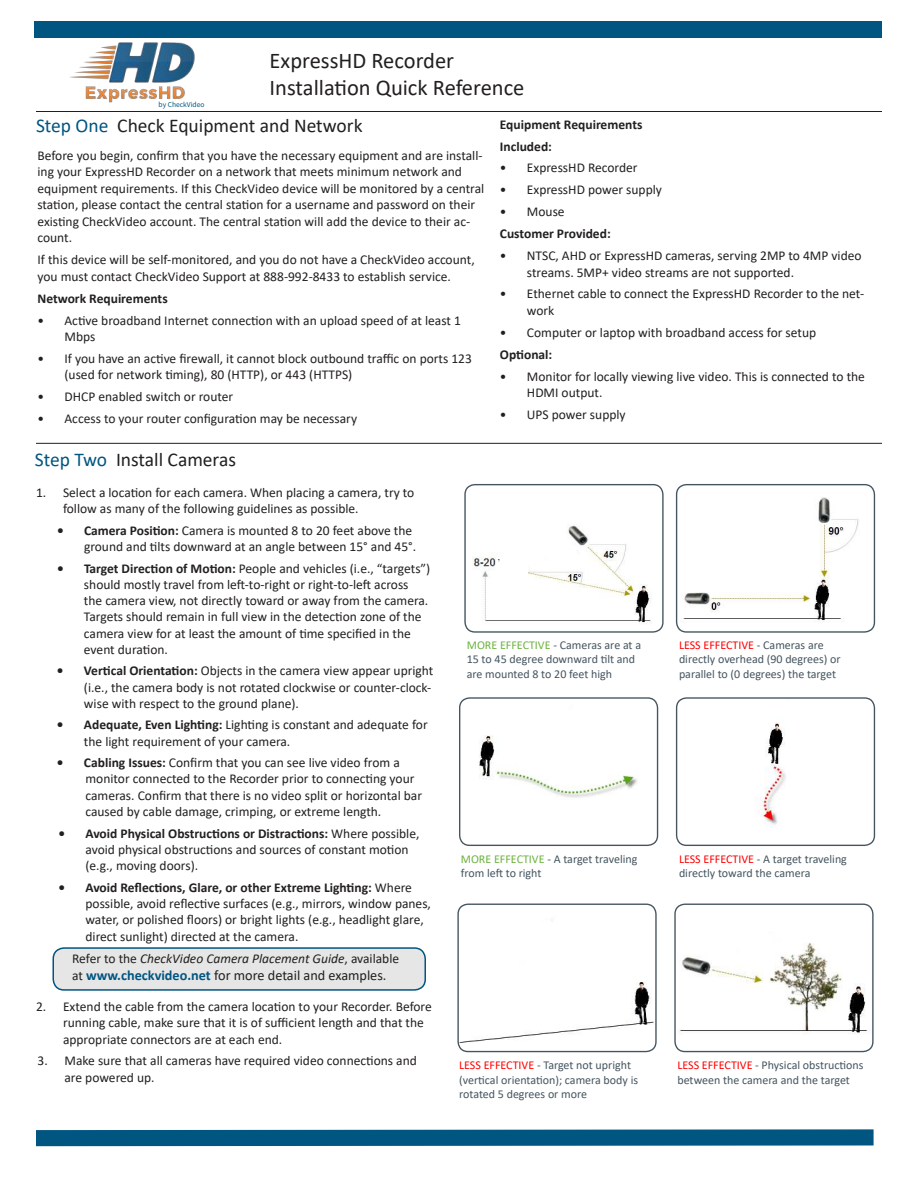
<style>
.page{position:relative;width:918px;height:1188px;background:#fff}
.page>*{position:absolute;margin:0;border:0;box-sizing:border-box;transform-origin:0 0}
.t1{font:22.5px/27px "Calibri";color:#221f1f}
.t2{font:19.5px "Calibri";color:#221f1f}
.t3{font:14.25px "Calibri";color:#221f1f}
.t4{font:13.5px/16.2px "Calibri";color:#221f1f}
.t5{font:700 13.5px/21.9px "Calibri";color:#221f1f}
.t6{font:italic 13.5px "Calibri";color:#221f1f}
.t7{font:12px/14.4px "Calibri";color:#45555f}
.t8{font:9px "Times New Roman";color:#221f1f}
.t9{font:7.5px "Source Sans Pro";color:#005581}
.s1{color:#005581}
.s2{font-weight:700}
.s3{font-style:normal}
.s4{font-size:13.5px}
.s5{font-weight:700;color:#005581}
.s6{color:#6cb33e}
.s7{color:#f00}
</style>
<div class="page">
<div style="left:53px;top:948px;width:372px;height:42px;background:#e6e6e6;border-radius:11px"></div>
<div style="left:53px;top:947px;width:373px;height:44px;border:2px solid #005581;border-radius:11px"></div>
<img style="left:466px;top:525px;width:196px;height:100px">
<div style="left:464px;top:484px;width:200px;height:149px;border:1px solid #45555f;border-radius:10px"></div>
<img style="left:683px;top:497px;width:176px;height:125px">
<div style="left:676px;top:484px;width:199px;height:149px;border:1px solid #45555f;border-radius:10px"></div>
<img style="left:479px;top:735px;width:159px;height:63px">
<div style="left:459px;top:697px;width:199px;height:149px;border:1px solid #45555f;border-radius:10px"></div>
<img style="left:677px;top:698px;width:197px;height:129px">
<div style="left:676px;top:697px;width:199px;height:149px;border:1px solid #45555f;border-radius:10px"></div>
<hr style="left:36px;top:443px;width:846px;height:1px;background:#221f1f">
<div style="left:35px;top:21px;width:847px;height:17px;background:#005581"></div>
<svg style="left:36px;top:1129px;width:838px;height:17px;background:#0d5e87"></svg>
<hr style="left:36px;top:111px;width:846px;height:1px;background:#221f1f">
<img style="left:458px;top:904px;width:198px;height:139px">
<div style="left:457px;top:904px;width:200px;height:148px;border:1px solid #45555f;border-radius:10px"></div>
<img style="left:676px;top:943px;width:196px;height:102px">
<div style="left:674px;top:904px;width:200px;height:148px;border:1px solid #45555f;border-radius:10px"></div>
<div style="left:496px;top:557px;width:10px;height:12px;background:#fff"></div>
<div style="left:498px;top:554px;width:30px;height:27px;background:#fff"></div>
<img style="left:70px;top:42px;width:125px;height:61px">
<p class="t9" style="left:159px;top:102px;width:47px">by CheckVideo</p>
<h1 class="t1" style="left:270px;top:46px;width:256px">ExpressHD Recorder<br>Installation Quick Reference</h1>
<h2 class="t2" style="left:36px;top:112px;width:328px"><span class="s1">Step One</span> Check Equipment and Network</h2>
<p class="t4" style="left:38px;top:147px;width:448px">Before you begin, confirm that you have the necessary equipment and are install&shy;ing your ExpressHD Recorder on a network that meets minimum network and equipment requirements. If this CheckVideo device will be monitored by a central station, please contact the central station for a username and password on their existing CheckVideo account. The central station will add the device to their ac&shy;count.</p>
<p class="t4" style="left:38px;top:251px;width:439px">If this device will be self-monitored, and you do not have a CheckVideo account, you must contact CheckVideo Support at 888-992-8433 to establish service.</p>
<p class="t5" style="left:38px;top:287px;width:132px">Network Requirements</p>
<p class="t4" style="left:65px;top:312px;width:398px;text-indent:-27px">• Active broadband Internet connection with an upload speed of at least 1<br>Mbps</p>
<p class="t4" style="left:65px;top:350px;width:409px;text-indent:-27px">• If you have an active firewall, it cannot block outbound traffic on ports 123 (used for network timing), 80 (HTTP), or 443 (HTTPS)</p>
<p class="t4" style="left:38px;top:389px;width:197px">• DHCP enabled switch or router</p>
<p class="t4" style="left:38px;top:411px;width:321px">• Access to your router configuration may be necessary</p>
<h2 class="t2" style="left:35px;top:446px;width:203px"><span class="s1">Step Two</span> Install Cameras</h2>
<p class="t5" style="left:500px;top:113px;width:144px">Equipment Requirements<br>Included:</p>
<p class="t4" style="left:500px;top:160px;width:139px">• ExpressHD Recorder</p>
<p class="t4" style="left:500px;top:182px;width:164px">• ExpressHD power supply</p>
<p class="t4" style="left:500px;top:203px;width:66px">• Mouse</p>
<p class="t5" style="left:500px;top:223px;width:112px">Customer Provided:</p>
<p class="t4" style="left:527px;top:247px;width:336px;text-indent:-27px">• NTSC, AHD or ExpressHD cameras, serving 2MP to 4MP video streams. 5MP+ video streams are not supported.</p>
<p class="t4" style="left:527px;top:286px;width:339px;text-indent:-27px">• Ethernet cable to connect the ExpressHD Recorder to the net&shy;work</p>
<p class="t4" style="left:500px;top:324px;width:318px">• Computer or laptop with broadband access for setup</p>
<p class="t5" style="left:500px;top:343px;width:54px">Optional:</p>
<p class="t4" style="left:527px;top:368px;width:340px;text-indent:-27px">• Monitor for locally viewing live video. This is connected to the<br>HDMI output.</p>
<p class="t4" style="left:500px;top:406px;width:127px">• UPS power supply</p>
<p class="t4" style="left:63px;top:484px;width:353px;text-indent:-27px">1. Select a location for each camera. When placing a camera, try to follow as many of the following guidelines as possible.</p>
<p class="t4" style="left:57px;top:522px;width:361px;text-align:right"><span class="s2">• Camera Position:</span> Camera is mounted 8 to 20 feet above the ground and tilts downward at an angle between 15° and 45°.</p>
<p class="t4" style="left:84px;top:560px;width:348px;text-indent:-27px"><span class="s2">• Target Direction of Motion:</span> People and vehicles (i.e., “targets”) should mostly travel from left-to-right or right-to-left across<br>the camera view, not directly toward or away from the camera.<br>Targets should remain in full view in the detection zone of the camera view for at least the amount of time specified in the event duration.</p>
<p class="t4" style="left:84px;top:662px;width:351px;text-indent:-27px"><span class="s2">• Vertical Orientation:</span> Objects in the camera view appear upright (i.e., the camera body is not rotated clockwise or counter-clock&shy;wise with respect to the ground plane).</p>
<p class="t4" style="left:84px;top:716px;width:345px;text-indent:-27px"><span class="s2">• Adequate, Even Lighting:</span> Lighting is constant and adequate for the light requirement of your camera.</p>
<p class="t4" style="left:85px;top:754px;width:338px;text-indent:-28px"><span class="s2">• Cabling Issues:</span> Confirm that you can see live video from a monitor connected to the Recorder prior to connecting your cameras. Confirm that there is no video split or horizontal bar caused by cable damage, crimping, or extreme length.</p>
<p class="t4" style="left:85px;top:825px;width:336px;text-indent:-27px"><span class="s2">• Avoid Physical Obstructions or Distractions:</span> Where possible, avoid physical obstructions and sources of constant motion (e.g., moving doors).</p>
<p class="t4" style="left:85px;top:879px;width:347px;text-indent:-27px"><span class="s2">• Avoid Reflections, Glare, or other Extreme Lighting:</span> Where possible, avoid reflective surfaces (e.g., mirrors, window panes, water, or polished floors) or bright lights (e.g., headlight glare, direct sunlight) directed at the camera.</p>
<p class="t6" style="left:72px;top:953px;width:328px"><span class="s3">Refer to the</span> CheckVideo Camera Placement Guide<span class="s3">, available</span></p>
<p class="t3" style="left:72px;top:965px;width:316px"><span class="s4">at</span> <span class="s5">www.checkvideo.net</span> for more detail and examples.</p>
<p class="t4" style="left:63px;top:997px;width:370px;text-indent:-27px">2. Extend the cable from the camera location to your Recorder. Before running cable, make sure that it is of sufficient length and that the appropriate connectors are at each end.</p>
<p class="t4" style="left:65px;top:1052px;width:354px;text-indent:-27px">3. Make sure that all cameras have required video connections and are powered up.</p>
<p class="t8" style="left:498px;top:554px;width:4px">,</p>
<p class="t7" style="left:467px;top:637px;width:176px"><span class="s6">MORE EFFECTIVE</span> - Cameras are at a<br>15 to 45 degree downward tilt and are mounted 8 to 20 feet high</p>
<p class="t7" style="left:679px;top:637px;width:163px"><span class="s7">LESS EFFECTIVE</span> - Cameras are directly overhead (90 degrees) or parallel to (0 degrees) the target</p>
<p class="t7" style="left:461px;top:852px;width:178px"><span class="s6">MORE EFFECTIVE</span> - A target traveling from left to right</p>
<p class="t7" style="left:679px;top:852px;width:169px"><span class="s7">LESS EFFECTIVE</span> - A target traveling directly toward the camera</p>
<p class="t7" style="left:459px;top:1058px;width:180px"><span class="s7">LESS EFFECTIVE</span> - Target not upright (vertical orientation); camera body is rotated 5 degrees or more</p>
<p class="t7" style="left:677px;top:1058px;width:188px"><span class="s7">LESS EFFECTIVE</span> - Physical obstructions between the camera and the target</p>
</div>
